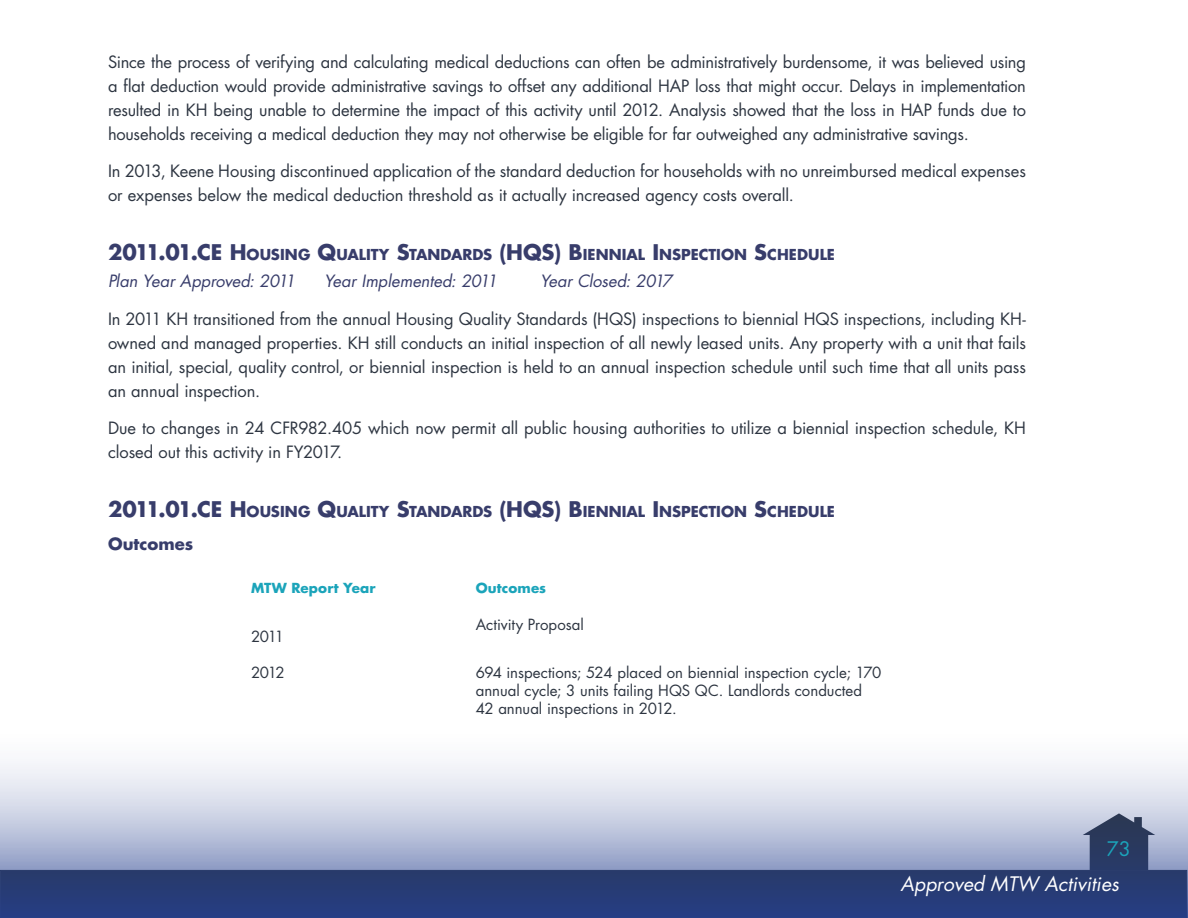
<style>
.page{position:relative;width:1188px;height:918px;background:#fff}
.page>*{position:absolute;margin:0;border:0;box-sizing:border-box;transform-origin:0 0}
.t1{font:italic 19.5px "Futura Std";color:#fff}
.t2{font:19.5px "Futura Std";color:#1ba4ba}
.t3{font:16.5px/24px "Futura Std";letter-spacing:-.005em;color:#2d3541;text-align:justify}
.t4{font:italic 16.5px "Futura Std";letter-spacing:-.005em;color:#383d6b}
.t5{font:700 16.5px "Futura Std";letter-spacing:.005em;color:#373d6b}
.t6{font:15px/18px "Futura Std";color:#2d3541}
.t7{font:700 14.7px "Futura Std";color:#383d6b}
.t8{font:700 13.5px "Futura Std";letter-spacing:.01em;color:#1ba4ba}
.s1{font-size:21px}
</style>
<div class="page">
<svg style="left:0;top:763px;width:1188px;height:155px;background:#949fbf"></svg>
<p class="t3" style="left:108px;top:50px;width:920px">Since the process of verifying and calculating medical deductions can often be administratively burdensome, it was believed using a flat deduction would provide administrative savings to offset any additional HAP loss that might occur. Delays in implementation resulted in KH being unable to determine the impact of this activity until 2012. Analysis showed that the loss in HAP funds due to households receiving a medical deduction they may not otherwise be eligible for far outweighed any administrative savings.</p>
<p class="t3" style="left:108px;top:159px;width:919px">In 2013, Keene Housing discontinued application of the standard deduction for households with no unreimbursed medical expenses or expenses below the medical deduction threshold as it actually increased agency costs overall.</p>
<p class="t7" style="left:108px;top:244px;width:670px"><span class="s1">2011.01.CE H</span>OUSING <span class="s1">Q</span>UALITY <span class="s1">S</span>TANDARDS <span class="s1">(HQS) B</span>IENNIAL <span class="s1">I</span> NSPECTION <span class="s1">S</span>CHE</p>
<p class="t7" style="left:797px;top:244px;width:38px">DULE</p>
<p class="t4" style="left:108px;top:271px;width:189px">Plan Year Approved: 2011</p>
<p class="t4" style="left:324px;top:271px;width:175px">Year Implemented: 2011</p>
<p class="t4" style="left:540px;top:271px;width:134px">Year Closed: 2017</p>
<p class="t3" style="left:108px;top:307px;width:920px">In 2011 KH transitioned from the annual Housing Quality Standards (HQS) inspections to biennial HQS inspections, including KH&shy;owned and managed properties. KH still conducts an initial inspection of all newly leased units. Any property with a unit that fails an initial, special, quality control, or biennial inspection is held to an annual inspection schedule until such time that all units pass an annual inspection.</p>
<p class="t3" style="left:108px;top:417px;width:919px">Due to changes in 24 CFR982.405 which now permit all public housing authorities to utilize a biennial inspection schedule, KH closed out this activity in FY2017.</p>
<p class="t7" style="left:108px;top:502px;width:670px"><span class="s1">2011.01.CE H</span>OUSING <span class="s1">Q</span>UALITY <span class="s1">S</span>TANDARDS <span class="s1">(HQS) B</span>IENNIAL <span class="s1">I</span> NSPECTION <span class="s1">S</span>CHE</p>
<p class="t7" style="left:797px;top:502px;width:38px">DULE</p>
<p class="t5" style="left:108px;top:533px;width:87px">Outcomes</p>
<p class="t8" style="left:251px;top:579px;width:126px">MTW Report Year</p>
<p class="t8" style="left:476px;top:579px;width:72px">Outcomes</p>
<p class="t6" style="left:251px;top:627px;width:34px">2011</p>
<p class="t6" style="left:476px;top:616px;width:109px">Activity Proposal</p>
<p class="t6" style="left:251px;top:664px;width:35px">2012</p>
<p class="t6" style="left:476px;top:664px;width:407px">694 inspections; 524 placed on biennial inspection cycle; 170 annual cycle; 3 units failing HQS QC. Landlords conducted<br>42 annual inspections in 2012.</p>
<p class="t2" style="left:1107px;top:836px;width:26px">73</p>
<p class="t1" style="left:901px;top:871px;width:220px">Approved MTW Activities</p>
</div>
